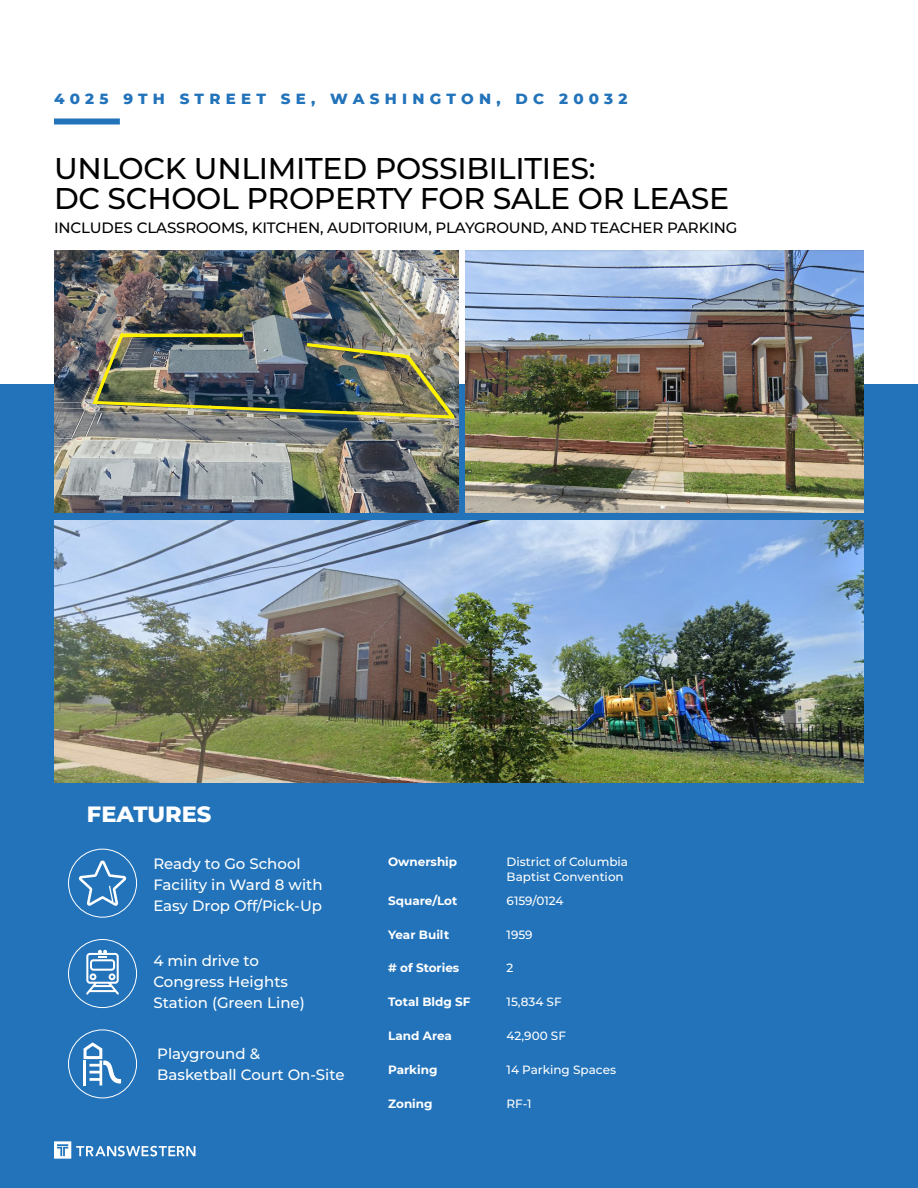
<style>
.page{position:relative;width:918px;height:1188px;background:#fff}
.page>*{position:absolute;margin:0;border:0;box-sizing:border-box;transform-origin:0 0}
.Flyer_Header_Mnst_22_28{font:500 30px "Montserrat";letter-spacing:-.01em;color:#000}
.All_Caps_Body_Headers_Mnst_15_20{font:800 22.5px "Montserrat";color:#fff}
.Fature_Highlights_Mnst_10_14{font:500 15px/21px "Montserrat";color:#fff}
.Flyer_Header_Mnst_22_28-2{font:500 15px "Montserrat";letter-spacing:-.01em;color:#000}
.Flyer_Address_Mnst_10_12{font:800 15px "Montserrat";letter-spacing:.35em;color:#2273ba}
.Bullets{font:500 12px/15px "Montserrat";color:#fff}
.Bullets-2{font:700 12px "Montserrat";color:#fff}
</style>
<div class="page">
<div style="left:0;top:384px;width:918px;height:804px;background:#2273ba"></div>
<svg style="left:54px;top:1141px;width:141px;height:18px"></svg>
<div style="left:68px;top:849px;width:69px;height:69px;border:1px solid #fff;border-radius:50%"></div>
<div style="left:54px;top:118px;width:66px;height:6px;background:#2273ba"></div>
<div style="left:68px;top:1029px;width:69px;height:69px;border:1px solid #fff;border-radius:50%"></div>
<div style="left:68px;top:939px;width:69px;height:69px;border:1px solid #fff;border-radius:50%"></div>
<svg style="left:86px;top:950px;width:33px;height:45px"></svg>
<svg style="left:81px;top:1042px;width:41px;height:54px"></svg>
<img style="left:54px;top:250px;width:405px;height:262px">
<img style="left:54px;top:521px;width:810px;height:262px">
<img style="left:465px;top:250px;width:399px;height:262px">
<img style="left:90px;top:333px;width:369px;height:87px">
<svg style="left:79px;top:861px;width:47px;height:45px"></svg>
<p class="Flyer_Address_Mnst_10_12" style="left:54px;top:88px;width:575px">4025 9TH STREET SE, WASHINGTON, DC 20032</p>
<p class="Flyer_Header_Mnst_22_28" style="left:54px;top:147px;width:543px">UNLOCK UNLIMITED POSSIBILITIES:</p>
<p class="Flyer_Header_Mnst_22_28" style="left:54px;top:177px;width:677px">DC SCHOOL PROPERTY FOR SALE OR LEASE</p>
<p class="Flyer_Header_Mnst_22_28-2" style="left:54px;top:217px;width:685px">INCLUDES CLASSROOMS, KITCHEN, AUDITORIUM, PLAYGROUND, AND TEACHER PARKING</p>
<p class="All_Caps_Body_Headers_Mnst_15_20" style="left:87px;top:798px;width:126px">FEATURES</p>
<p class="Fature_Highlights_Mnst_10_14" style="left:153px;top:852px;width:171px">Ready to Go School<br>Facility in Ward 8 with<br>Easy Drop Off/Pick-Up</p>
<p class="Fature_Highlights_Mnst_10_14" style="left:153px;top:949px;width:153px">4 min drive to<br>Congress Heights<br>Station (Green Line)</p>
<p class="Fature_Highlights_Mnst_10_14" style="left:157px;top:1042px;width:189px">Playground &amp;<br>Basketball Court On-Site</p>
<p class="Bullets-2" style="left:388px;top:853px;width:71px">Ownership</p>
<p class="Bullets" style="left:507px;top:854px;width:123px">District of Columbia<br>Baptist Convention</p>
<p class="Bullets-2" style="left:388px;top:892px;width:71px">Square/Lot</p>
<p class="Bullets" style="left:507px;top:893px;width:58px">6159/0124</p>
<p class="Bullets-2" style="left:388px;top:926px;width:63px">Year Built</p>
<p class="Bullets" style="left:507px;top:926px;width:28px">1959</p>
<p class="Bullets-2" style="left:388px;top:959px;width:73px"># of Stories</p>
<p class="Bullets" style="left:507px;top:960px;width:8px">2</p>
<p class="Bullets-2" style="left:388px;top:993px;width:84px">Total Bldg SF</p>
<p class="Bullets" style="left:507px;top:994px;width:57px">15,834 SF</p>
<p class="Bullets-2" style="left:388px;top:1027px;width:65px">Land Area</p>
<p class="Bullets" style="left:507px;top:1028px;width:61px">42,900 SF</p>
<p class="Bullets-2" style="left:388px;top:1061px;width:51px">Parking</p>
<p class="Bullets" style="left:507px;top:1062px;width:111px">14 Parking Spaces</p>
<p class="Bullets-2" style="left:388px;top:1095px;width:46px">Zoning</p>
<p class="Bullets" style="left:507px;top:1095px;width:27px">RF-1</p>
</div>
